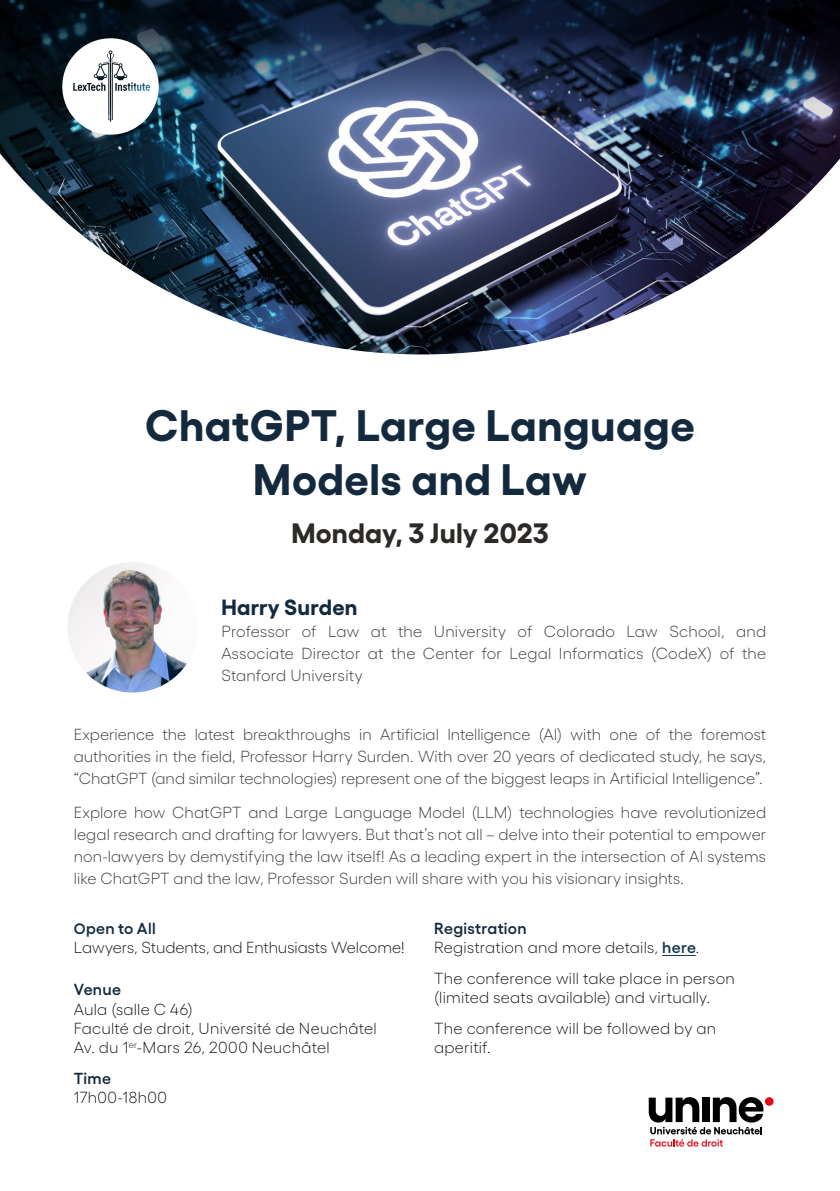
<style>
.page{position:relative;width:840px;height:1191px;background:#fff}
.page>*{position:absolute;margin:0;border:0;box-sizing:border-box;transform-origin:0 0}
.t1{font:700 44px/54px "Gellix";letter-spacing:.01em;color:#132a3e;text-align:center}
.t2{font:700 28px "Gellix";letter-spacing:.005em;color:#2c2926}
.t3{font:700 22px "Gellix";letter-spacing:.01em;color:#132a3e}
.t4{font:300 16px/22px "Gellix";letter-spacing:.005em;color:#2c2926;text-align:justify}
.t5{font:300 16px/19.2px "Gellix";letter-spacing:.015em;color:#000}
.t6{font:300 16px/19.2px "Gellix";letter-spacing:-.005em;color:#000}
.t7{font:600 16px "Gellix";letter-spacing:.02em;color:#132a3e}
.s1{font-weight:600;font-size:15px;color:#132a3e}
.s2{font-weight:600;color:#132a3e}
.s3{font-weight:600;color:#16374f}
</style>
<div class="page">
<img style="left:0;top:103px;width:839px;height:251px">
<svg style="left:0;top:0;width:839px;height:103px"></svg>
<hr style="left:662px;top:955px;width:33px;height:1px;background:#16374f">
<div style="left:764px;top:1097px;width:9px;height:8px;background:#e30613;border-radius:50%"></div>
<svg style="left:648px;top:1097px;width:115px;height:49px"></svg>
<svg style="left:62px;top:38px;width:97px;height:97px"></svg>
<img style="left:67px;top:562px;width:131px;height:130px;border-radius:65px">
<h1 class="t1" style="left:145px;top:393px;width:550px">ChatGPT, Large Language<br>Models and Law</h1>
<h2 class="t2" style="left:291px;top:511px;width:258px">Monday, 3 July 2023</h2>
<h3 class="t3" style="left:221px;top:590px;width:138px">Harry Surden</h3>
<p class="t4" style="left:221px;top:619px;width:546px">Professor of Law at the University of Colorado Law School, and Associate Director at the Center for Legal Informatics (CodeX) of the Stanford University</p>
<p class="t4" style="left:74px;top:722px;width:693px">Experience the latest breakthroughs in Artificial Intelligence (AI) with one of the foremost authorities in the field, Professor Harry Surden. With over 20 years of dedicated study, he says, “ChatGPT (and similar technologies) represent one of the biggest leaps in Artificial Intelligence”.</p>
<p class="t4" style="left:74px;top:799px;width:693px">Explore how ChatGPT and Large Language Model (LLM) technologies have revolutionized legal research and drafting for lawyers. But that’s not all – delve into their potential to empower non-lawyers by demystifying the law itself! As a leading expert in the intersection of AI systems like ChatGPT and the law, Professor Surden will share with you his visionary insights.</p>
<p class="t6" style="left:74px;top:917px;width:332px"><span class="s1">O</span><span class="s2">pen to All<br></span>Lawyers, Students, and Enthusiasts Welcome!</p>
<p class="t7" style="left:74px;top:977px;width:49px">Venue</p>
<p class="t5" style="left:74px;top:998px;width:304px">Aula (salle C 46)<br>Faculté de droit, Université de Neuchâtel<br>Av. du 1<sup>er</sup>-Mars 26, 2000 Neuchâtel</p>
<p class="t7" style="left:74px;top:1065px;width:39px">Time</p>
<p class="t5" style="left:74px;top:1086px;width:95px">17h00-18h00</p>
<p class="t5" style="left:434px;top:917px;width:266px"><span class="s2">Registration<br></span>Registration and more details, <span class="s3">here</span>.</p>
<p class="t5" style="left:434px;top:967px;width:302px">The conference will take place in person (limited seats available) and virtually.</p>
<p class="t5" style="left:434px;top:1017px;width:283px">The conference will be followed by an aperitif.</p>
</div>
